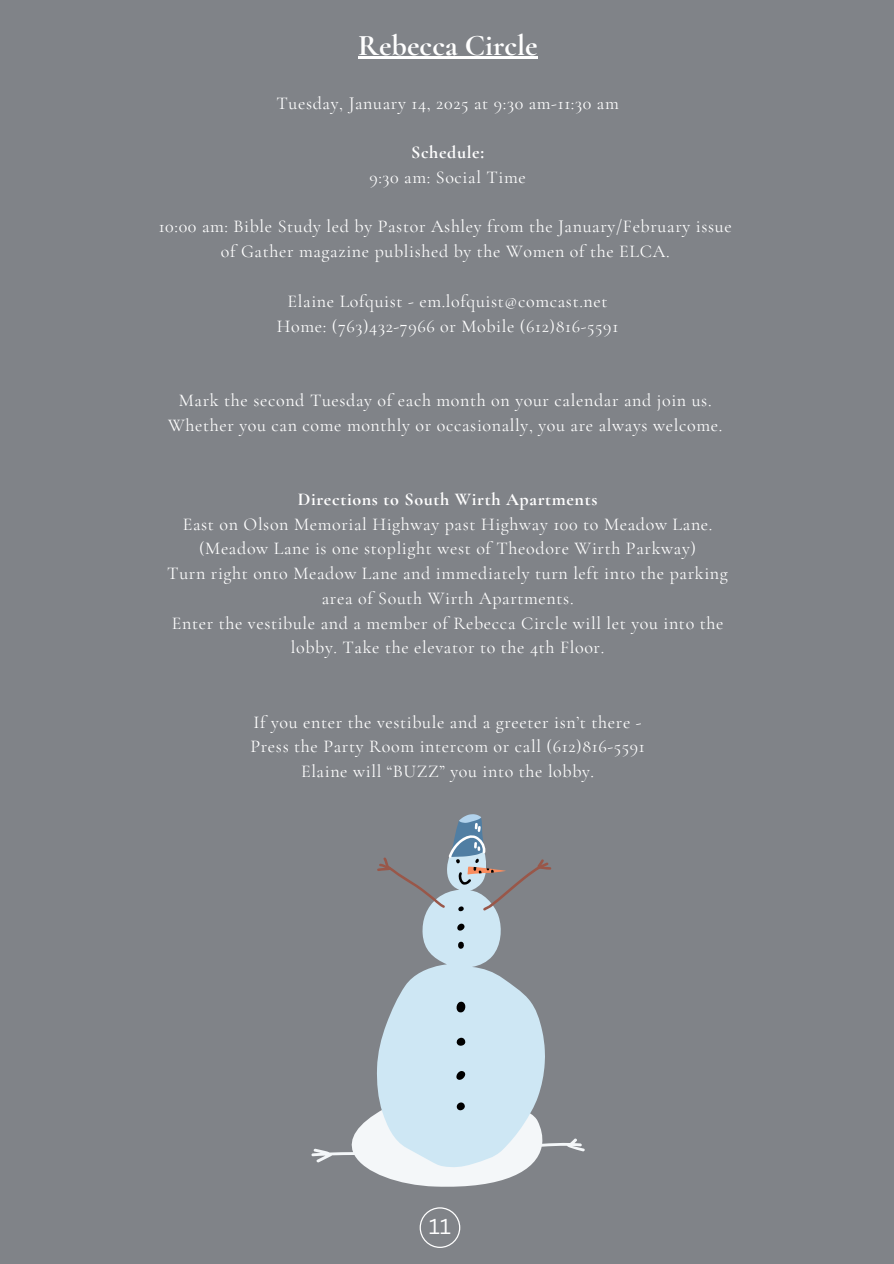
<style>
.page{position:relative;width:894px;height:1264px;background:#fff}
.page>*{position:absolute;margin:0;border:0;box-sizing:border-box;transform-origin:0 0}
.t1{font:700 30px "Cormorant Garamond";color:#fff}
.t2{font:21px "Canva Sans";color:#fff}
.t3{font:18px "Cormorant Garamond";letter-spacing:.035em;color:#fff}
.t4{font:700 18px "Cormorant Garamond";letter-spacing:.035em;color:#fff}
</style>
<div class="page">
<div style="left:0;top:0;width:893px;height:1263px;background:#808388"></div>
<svg style="left:419px;top:1207px;width:41px;height:40px"></svg>
<svg style="left:377px;top:913px;width:168px;height:182px;fill:#cee7f4"></svg>
<svg style="left:456px;top:923px;width:11px;height:9px"></svg>
<svg style="left:457px;top:941px;width:8px;height:7px"></svg>
<svg style="left:454px;top:999px;width:13px;height:15px"></svg>
<svg style="left:455px;top:1037px;width:13px;height:11px"></svg>
<svg style="left:454px;top:1070px;width:14px;height:10px"></svg>
<svg style="left:311px;top:1095px;width:273px;height:91px"></svg>
<svg style="left:377px;top:814px;width:174px;height:99px"></svg>
<hr style="left:358px;top:57px;width:179px;height:2px;background:#fff">
<p class="t1" style="left:358px;top:27px;width:181px">Rebecca Circle</p>
<p class="t3" style="left:276px;top:92px;width:344px">Tuesday, January 14, 2025 at 9:30 am-11:30 am</p>
<p class="t4" style="left:411px;top:141px;width:74px">Schedule:</p>
<p class="t3" style="left:369px;top:166px;width:158px">9:30 am: Social Time</p>
<p class="t3" style="left:159px;top:216px;width:574px">10:00 am: Bible Study led by Pastor Ashley from the January/February issue</p>
<p class="t3" style="left:221px;top:240px;width:450px">of Gather magazine published by the Women of the ELCA.</p>
<p class="t3" style="left:287px;top:290px;width:321px">Elaine Lofquist - em.lofquist@comcast.net</p>
<p class="t3" style="left:277px;top:315px;width:343px">Home: (763)432-7966 or Mobile (612)816-5591</p>
<p class="t3" style="left:179px;top:389px;width:534px">Mark the second Tuesday of each month on your calendar and join us.</p>
<p class="t3" style="left:168px;top:414px;width:555px">Whether you can come monthly or occasionally, you are always welcome.</p>
<p class="t4" style="left:298px;top:488px;width:301px">Directions to South Wirth Apartments</p>
<p class="t3" style="left:183px;top:513px;width:531px">East on Olson Memorial Highway past Highway 100 to Meadow Lane.</p>
<p class="t3" style="left:199px;top:537px;width:498px">(Meadow Lane is one stoplight west of Theodore Wirth Parkway)</p>
<p class="t3" style="left:167px;top:562px;width:562px">Turn right onto Meadow Lane and immediately turn left into the parking</p>
<p class="t3" style="left:321px;top:587px;width:253px">area of South Wirth Apartments.</p>
<p class="t3" style="left:172px;top:612px;width:553px">Enter the vestibule and a member of Rebecca Circle will let you into the</p>
<p class="t3" style="left:291px;top:636px;width:315px">lobby. Take the elevator to the 4th Floor.</p>
<p class="t3" style="left:253px;top:711px;width:389px">If you enter the vestibule and a greeter isn’t there -</p>
<p class="t3" style="left:250px;top:735px;width:396px">Press the Party Room intercom or call (612)816-5591</p>
<p class="t3" style="left:301px;top:760px;width:294px">Elaine will “BUZZ” you into the lobby.</p>
<h1 class="t2" style="left:428px;top:1211px;width:24px">11</h1>
</div>
